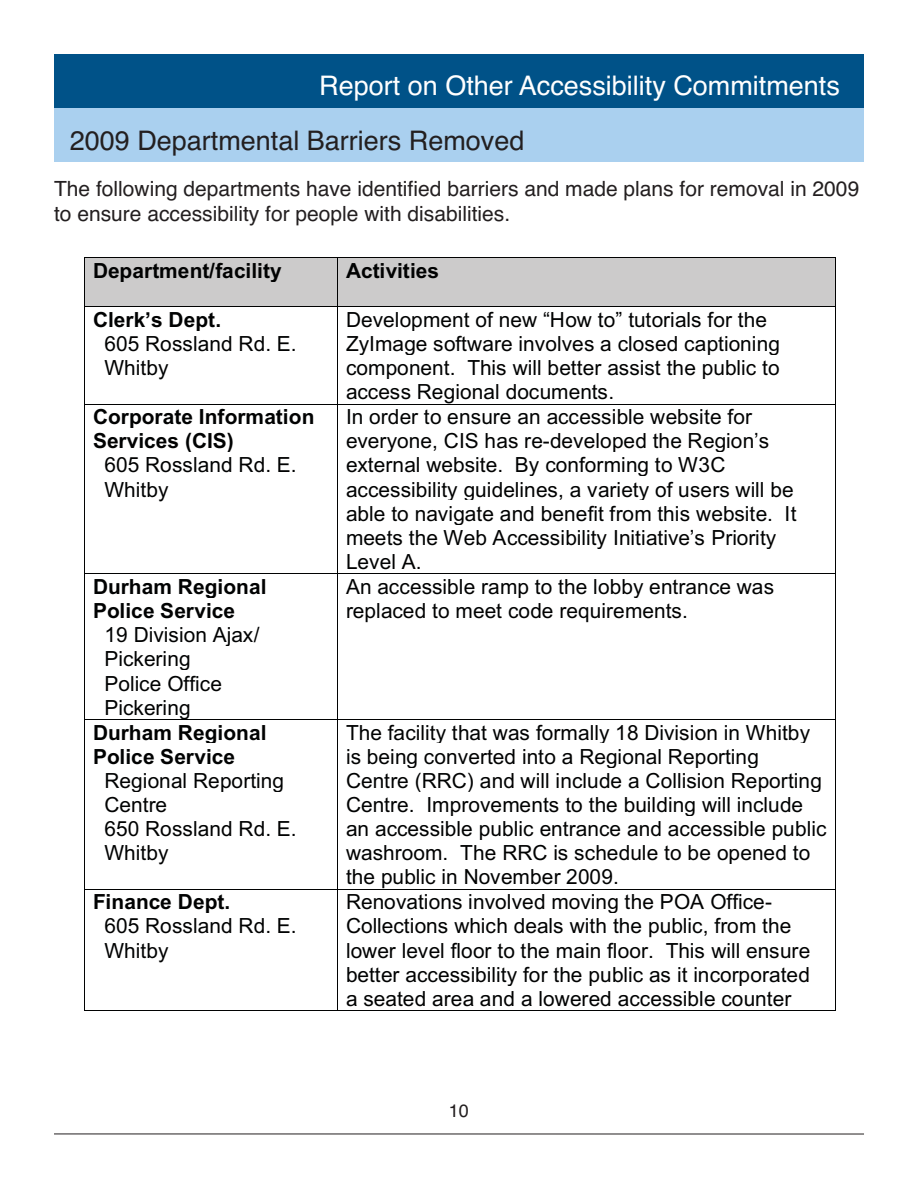
<style>
.page{position:relative;width:918px;height:1188px;background:#fff}
.page>*{position:absolute;margin:0;border:0;box-sizing:border-box;transform-origin:0 0}
.t1{font:27px "Helvetica";color:#fff}
.t2{font:27px "Helvetica";color:#231f20}
.t3{font:21px/25.2px "Helvetica";color:#231f20}
.t4{font:20.85px/24.2px "Arial MT+T42";color:#010202}
.t5{font:20.85px/24.2px "Arial Bold MT+T42";color:#010202}
.t6{font:18px "Helvetica";color:#231f20}
</style>
<div class="page">
<div style="left:54px;top:108px;width:810px;height:54px;background:#aad0ef"></div>
<hr style="left:54px;top:1134px;width:810px;height:1px;background:#231f20">
<div style="left:54px;top:54px;width:810px;height:54px;background:#005288"></div>
<div style="left:85px;top:258px;width:252px;height:48px;background:#cccbcb"></div>
<div style="left:338px;top:258px;width:497px;height:48px;background:#cccbcb"></div>
<hr style="left:84px;top:257px;width:752px;height:1px;background:#010202">
<hr style="left:84px;top:258px;width:1px;height:48px;background:#010202">
<hr style="left:337px;top:258px;width:1px;height:48px;background:#010202">
<hr style="left:835px;top:258px;width:1px;height:48px;background:#010202">
<hr style="left:84px;top:306px;width:752px;height:1px;background:#010202">
<hr style="left:84px;top:307px;width:1px;height:97px;background:#010202">
<hr style="left:337px;top:307px;width:1px;height:97px;background:#010202">
<hr style="left:835px;top:307px;width:1px;height:97px;background:#010202">
<hr style="left:84px;top:404px;width:752px;height:1px;background:#010202">
<hr style="left:84px;top:404px;width:1px;height:169px;background:#010202">
<hr style="left:337px;top:404px;width:1px;height:169px;background:#010202">
<hr style="left:835px;top:404px;width:1px;height:169px;background:#010202">
<hr style="left:84px;top:573px;width:752px;height:1px;background:#010202">
<hr style="left:84px;top:574px;width:1px;height:145px;background:#010202">
<hr style="left:337px;top:574px;width:1px;height:145px;background:#010202">
<hr style="left:835px;top:574px;width:1px;height:145px;background:#010202">
<hr style="left:84px;top:719px;width:752px;height:1px;background:#010202">
<hr style="left:84px;top:720px;width:1px;height:169px;background:#010202">
<hr style="left:337px;top:720px;width:1px;height:169px;background:#010202">
<hr style="left:835px;top:720px;width:1px;height:169px;background:#010202">
<hr style="left:84px;top:889px;width:752px;height:1px;background:#010202">
<hr style="left:84px;top:889px;width:1px;height:122px;background:#010202">
<hr style="left:84px;top:1010px;width:253px;height:1px;background:#010202">
<hr style="left:337px;top:889px;width:1px;height:122px;background:#010202">
<hr style="left:338px;top:1010px;width:497px;height:1px;background:#010202">
<hr style="left:835px;top:889px;width:1px;height:122px;background:#010202">
<p class="t1" style="left:319px;top:75px;width:522px">Report on Other Accessibility Commitments</p>
<p class="t2" style="left:70px;top:131px;width:456px">2009 Departmental Barriers Removed</p>
<p class="t3" style="left:54px;top:178px;width:807px">The following departments have identified barriers and made plans for removal in 2009 to ensure accessibility for people with disabilities.</p>
<p class="t5" style="left:93px;top:260px;width:190px">Department/facility</p>
<p class="t5" style="left:346px;top:260px;width:94px">Activities</p>
<p class="t5" style="left:93px;top:309px;width:130px">Clerk’s Dept.</p>
<p class="t4" style="left:105px;top:333px;width:194px">605 Rossland Rd. E.<br>Whitby</p>
<p class="t4" style="left:346px;top:309px;width:435px">Development of new “How to” tutorials for the ZyImage software involves a closed captioning component. This will better assist the public to access Regional documents.</p>
<p class="t5" style="left:93px;top:407px;width:223px">Corporate Information<br>Services (CIS)</p>
<p class="t4" style="left:105px;top:455px;width:194px">605 Rossland Rd. E.<br>Whitby</p>
<p class="t5" style="left:93px;top:576px;width:175px">Durham Regional<br>Police Service</p>
<p class="t4" style="left:105px;top:625px;width:157px">19 Division Ajax/<br>Pickering<br>Police Office<br>Pickering</p>
<p class="t5" style="left:93px;top:722px;width:175px">Durham Regional<br>Police Service</p>
<p class="t4" style="left:105px;top:771px;width:194px">Regional Reporting<br>Centre<br>650 Rossland Rd. E.<br>Whitby</p>
<p class="t5" style="left:93px;top:892px;width:139px">Finance Dept.</p>
<p class="t4" style="left:105px;top:916px;width:194px">605 Rossland Rd. E.<br>Whitby</p>
<p class="t4" style="left:346px;top:407px;width:452px">In order to ensure an accessible website for everyone, CIS has re-developed the Region’s external website. By conforming to W3C accessibility guidelines, a variety of users will be able to navigate and benefit from this website. It meets the Web Accessibility Initiative’s Priority Level A.</p>
<p class="t4" style="left:346px;top:576px;width:430px">An accessible ramp to the lobby entrance was replaced to meet code requirements.</p>
<p class="t4" style="left:346px;top:722px;width:482px">The facility that was formally 18 Division in Whitby is being converted into a Regional Reporting Centre (RRC) and will include a Collision Reporting Centre. Improvements to the building will include an accessible public entrance and accessible public washroom. The RRC is schedule to be opened to the public in November 2009.</p>
<p class="t4" style="left:346px;top:892px;width:466px">Renovations involved moving the POA Office-Collections which deals with the public, from the lower level floor to the main floor. This will ensure better accessibility for the public as it incorporated a seated area and a lowered accessible counter</p>
<p class="t6" style="left:449px;top:1104px;width:22px">10</p>
</div>
